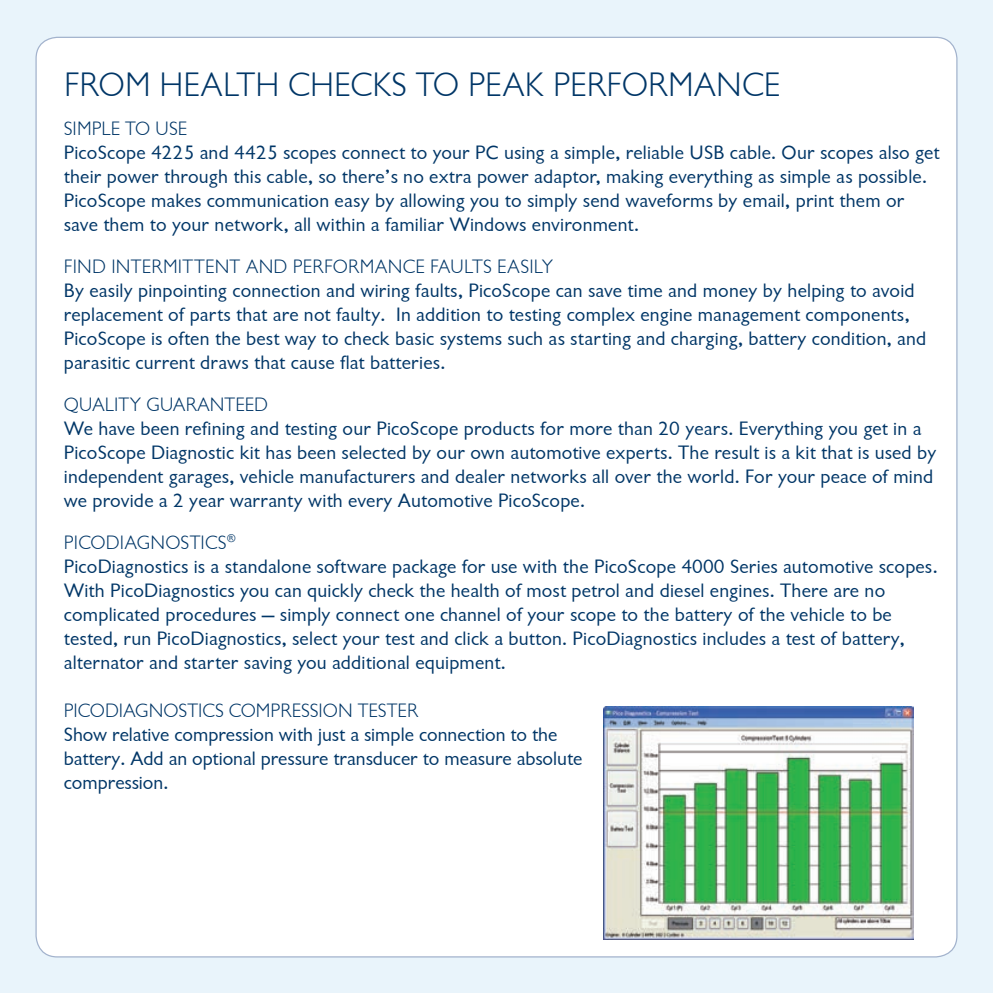
<style>
.page{position:relative;width:993px;height:993px;background:#fff}
.page>*{position:absolute;margin:0;border:0;box-sizing:border-box;transform-origin:0 0}
.t1{font:300 35px "Chantilly";color:#003667}
.t2{font:20px/24px "Chantilly";letter-spacing:.01em;color:#003667}
.t3{font:300 20px "Chantilly";color:#003667}
.s1{font-weight:300}
</style>
<div class="page">
<div style="left:0;top:0;width:992px;height:992px;background:#e9f4fb"></div>
<div style="left:36px;top:37px;width:920px;height:919px;background:#fff;border-radius:21px"></div>
<img style="left:603px;top:706px;width:310px;height:233px">
<h1 class="t1" style="left:64px;top:66px;width:717px">FROM HEALTH CHECKS TO PEAK PERFORMANCE</h1>
<p class="t3" style="left:64px;top:117px;width:125px">SIMPLE TO USE</p>
<p class="t2" style="left:64px;top:140px;width:877px">PicoScope 4225 and 4425 scopes connect to your PC using a simple, reliable USB cable. Our scopes also get their power through this cable, so there’s no extra power adaptor, making everything as simple as possible.<br>PicoScope makes communication easy by allowing you to simply send waveforms by email, print them or save them to your network, all within a familiar Windows environment.</p>
<p class="t3" style="left:64px;top:255px;width:490px">FIND INTERMITTENT AND PERFORMANCE FAULTS EASILY</p>
<p class="t2" style="left:64px;top:278px;width:863px">By easily pinpointing connection and wiring faults, PicoScope can save time and money by helping to avoid replacement of parts that are not faulty. In addition to testing complex engine management components, PicoScope is often the best way to check basic systems such as starting and charging, battery condition, and parasitic current draws that cause flat batteries.</p>
<p class="t3" style="left:64px;top:393px;width:206px">QUALITY GUARANTEED</p>
<p class="t2" style="left:64px;top:416px;width:873px">We have been refining and testing our PicoScope products for more than 20 years. Everything you get in a PicoScope Diagnostic kit has been selected by our own automotive experts. The result is a kit that is used by independent garages, vehicle manufacturers and dealer networks all over the world. For your peace of mind we provide a 2 year warranty with every Automotive PicoScope.</p>
<p class="t2" style="left:64px;top:530px;width:875px"><span class="s1">PICODIAGNOSTICS</span><sup>®<br></sup>PicoDiagnostics is a standalone software package for use with the PicoScope 4000 Series automotive scopes.<br>With PicoDiagnostics you can quickly check the health of most petrol and diesel engines. There are no complicated procedures — simply connect one channel of your scope to the battery of the vehicle to be tested, run PicoDiagnostics, select your test and click a button. PicoDiagnostics includes a test of battery, alternator and starter saving you additional equipment.</p>
<p class="t3" style="left:64px;top:699px;width:356px">PICODIAGNOSTICS COMPRESSION TESTER</p>
<p class="t2" style="left:64px;top:722px;width:520px">Show relative compression with just a simple connection to the battery. Add an optional pressure transducer to measure absolute compression.</p>
</div>
